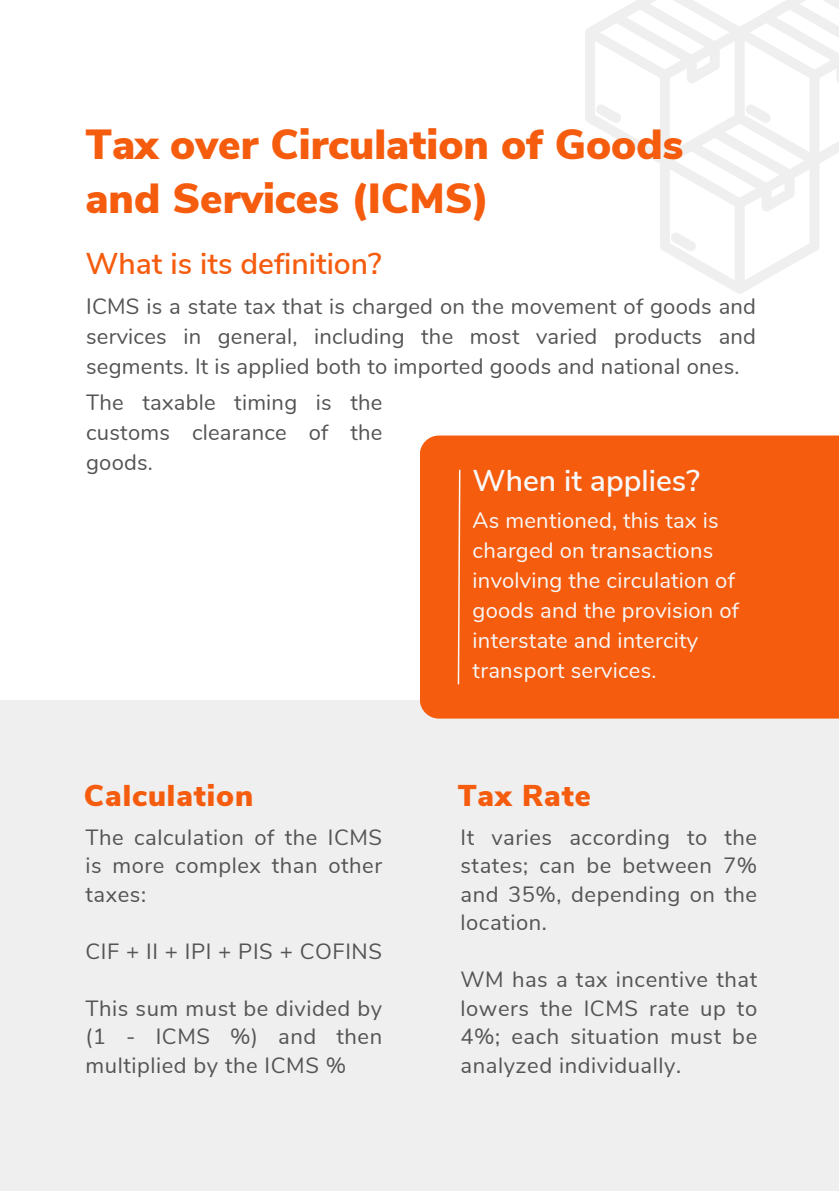
<style>
.page{position:relative;width:839px;height:1191px;background:#fff}
.page>*{position:absolute;margin:0;border:0;box-sizing:border-box;transform-origin:0 0}
.t1{font:900 42px/54px "Nunito Sans";color:#f55c0e}
.t2{font:600 30px "Nunito Sans";color:#f55c0e}
.t3{font:900 30px "Nunito Sans";letter-spacing:.03em;color:#f55c0e}
.t4{font:600 30px "Nunito Sans";color:#f8f8f8}
.t5{font:22px/28.4px "Nunito Sans";letter-spacing:.025em;color:#545454;text-align:justify}
.t6{font:22px/30px "Nunito";letter-spacing:.01em;color:#545454;text-align:justify}
.t7{font:22px/30px "Nunito";letter-spacing:.01em;color:#f8f8f8}
</style>
<div class="page">
<div style="left:0;top:700px;width:838px;height:491px;background:#efefef"></div>
<div style="left:420px;top:436px;width:418px;height:283px;background:#f55c0e"></div>
<svg style="left:457px;top:469px;width:4px;height:216px"></svg>
<svg style="left:585px;top:0;width:253px;height:294px"></svg>
<h2 class="t1" style="left:85px;top:118px;width:599px">Tax over Circulation of Goods and Services (ICMS)</h2>
<p class="t2" style="left:85px;top:243px;width:298px">What is its definition?</p>
<p class="t6" style="left:86px;top:292px;width:671px">ICMS is a state tax that is charged on the movement of goods and services in general, including the most varied products and segments. It is applied both to imported goods and national ones.</p>
<h2 class="t6" style="left:86px;top:388px;width:298px">The taxable timing is the customs clearance of the goods.</h2>
<h2 class="t3" style="left:84px;top:775px;width:171px">Calculation</h2>
<p class="t5" style="left:85px;top:823px;width:298px">The calculation of the ICMS is more complex than other taxes:</p>
<h2 class="t5" style="left:85px;top:937px;width:298px">CIF + II + IPI + PIS + COFINS</h2>
<p class="t5" style="left:85px;top:994px;width:298px">This sum must be divided by (1 - ICMS %) and then multiplied by the ICMS %</p>
<p class="t4" style="left:472px;top:461px;width:229px">When it applies?</p>
<h1 class="t7" style="left:472px;top:506px;width:268px">As mentioned, this tax is charged on transactions involving the circulation of goods and the provision of interstate and intercity transport services.</h1>
<p class="t3" style="left:457px;top:775px;width:135px">Tax Rate</p>
<p class="t5" style="left:460px;top:823px;width:298px">It varies according to the states; can be between 7% and 35%, depending on the location.</p>
<h3 class="t5" style="left:460px;top:966px;width:298px">WM has a tax incentive that lowers the ICMS rate up to 4%; each situation must be analyzed individually.</h3>
</div>
